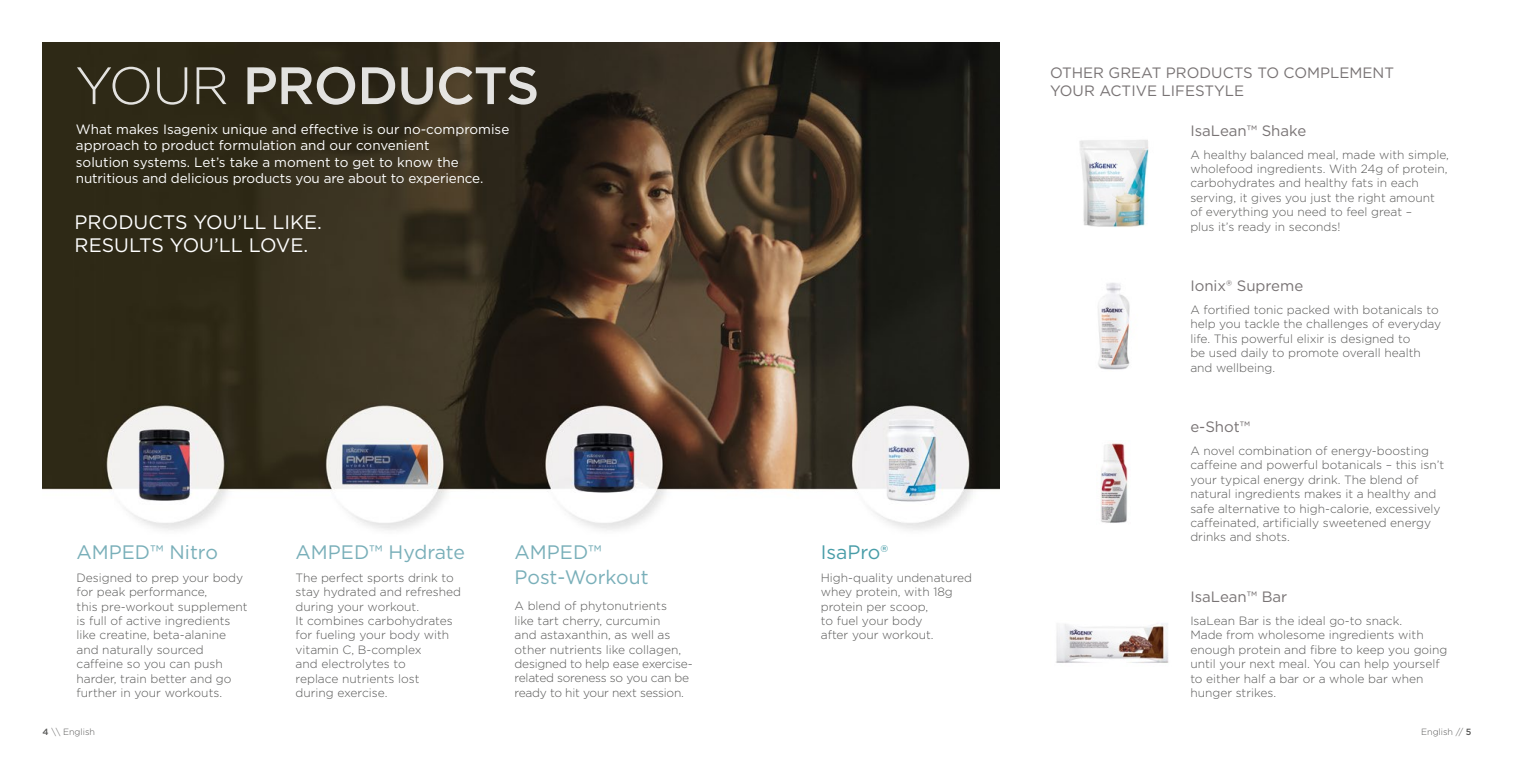
<style>
.page{position:relative;width:1514px;height:757px;background:#fff}
.page>*{position:absolute;margin:0;border:0;box-sizing:border-box;transform-origin:0 0}
.t1{font:500 52.5px "Gotham";letter-spacing:-.02em;color:#fff}
.t2{font:19.5px/24.9px "Gotham";color:#79afb9}
.t3{font:19.5px/23.4px "Gotham";color:#fff}
.t4{font:19.5px "Gotham";color:#489da8}
.t5{font:15px/18px "Gotham";color:#787374}
.t6{font:13.5px/16.2px "Gotham";color:#fff}
.t7{font:300 12px/14.4px "Gotham";color:#575756}
.t8{font:300 9px "Gotham";color:#575756}
.s1{font-weight:300}
.s2{font-weight:500}
</style>
<div class="page">
<img style="left:43px;top:42px;width:956px;height:488px">
<img style="left:1079px;top:140px;width:70px;height:87px">
<img style="left:1098px;top:283px;width:32px;height:87px">
<img style="left:1100px;top:443px;width:28px;height:80px">
<img style="left:1056px;top:623px;width:113px;height:40px">
<h1 class="t1" style="left:75px;top:51px;width:466px"><span class="s1">YOUR</span> PRODUCTS</h1>
<p class="t6" style="left:76px;top:121px;width:435px">What makes Isagenix unique and effective is our no-compromise approach to product formulation and our convenient<br>solution systems. Let’s take a moment to get to know the nutritious and delicious products you are about to experience.</p>
<h2 class="t3" style="left:75px;top:210px;width:249px">PRODUCTS YOU’LL LIKE.<br>RESULTS YOU’LL LOVE.</h2>
<h2 class="t2" style="left:77px;top:539px;width:143px">AMPED™ Nitro</h2>
<p class="t7" style="left:77px;top:570px;width:173px">Designed to prep your body for peak performance,<br>this pre-workout supplement is full of active ingredients like creatine, beta-alanine and naturally sourced caffeine so you can push harder, train better and go further in your workouts.</p>
<h2 class="t2" style="left:296px;top:539px;width:171px">AMPED™ Hydrate</h2>
<p class="t7" style="left:296px;top:570px;width:167px">The perfect sports drink to stay hydrated and refreshed during your workout.<br>It combines carbohydrates for fueling your body with vitamin C, B-complex<br>and electrolytes to<br>replace nutrients lost<br>during exercise.</p>
<h2 class="t2" style="left:514px;top:539px;width:136px">AMPED™<br>Post-Workout</h2>
<p class="t7" style="left:514px;top:599px;width:180px">A blend of phytonutrients<br>like tart cherry, curcumin<br>and astaxanthin, as well as other nutrients like collagen, designed to help ease exercise&shy;related soreness so you can be ready to hit your next session.</p>
<h2 class="t4" style="left:821px;top:539px;width:69px">IsaPro®</h2>
<p class="t7" style="left:821px;top:570px;width:153px">High-quality undenatured whey protein, with 18g protein per scoop,<br>to fuel your body<br>after your workout.</p>
<p class="t5" style="left:1050px;top:64px;width:346px">OTHER GREAT PRODUCTS TO COMPLEMENT<br>YOUR ACTIVE LIFESTYLE</p>
<p class="t5" style="left:1190px;top:121px;width:117px">IsaLean™ Shake</p>
<p class="t7" style="left:1190px;top:147px;width:260px">A healthy balanced meal, made with simple, wholefood ingredients. With 24g of protein, carbohydrates and healthy fats in each serving, it gives you just the right amount of everything you need to feel great –<br>plus it’s ready in seconds!</p>
<p class="t5" style="left:1190px;top:276px;width:114px">Ionix® Supreme</p>
<p class="t7" style="left:1190px;top:302px;width:252px">A fortified tonic packed with botanicals to help you tackle the challenges of everyday life. This powerful elixir is designed to<br>be used daily to promote overall health and wellbeing.</p>
<p class="t5" style="left:1190px;top:417px;width:61px">e-Shot™</p>
<p class="t7" style="left:1190px;top:443px;width:255px">A novel combination of energy-boosting caffeine and powerful botanicals – this isn’t your typical energy drink. The blend of natural ingredients makes it a healthy and safe alternative to high-calorie, excessively caffeinated, artificially sweetened energy drinks and shots.</p>
<p class="t5" style="left:1190px;top:587px;width:98px">IsaLean™ Bar</p>
<p class="t7" style="left:1190px;top:613px;width:259px">IsaLean Bar is the ideal go-to snack.<br>Made from wholesome ingredients with enough protein and fibre to keep you going until your next meal. You can help yourself to either half a bar or a whole bar when hunger strikes.</p>
<p class="t8" style="left:43px;top:726px;width:54px"><span class="s2">4</span> \\ English</p>
<p class="t8" style="left:1421px;top:726px;width:52px">English // <span class="s2">5</span></p>
</div>
